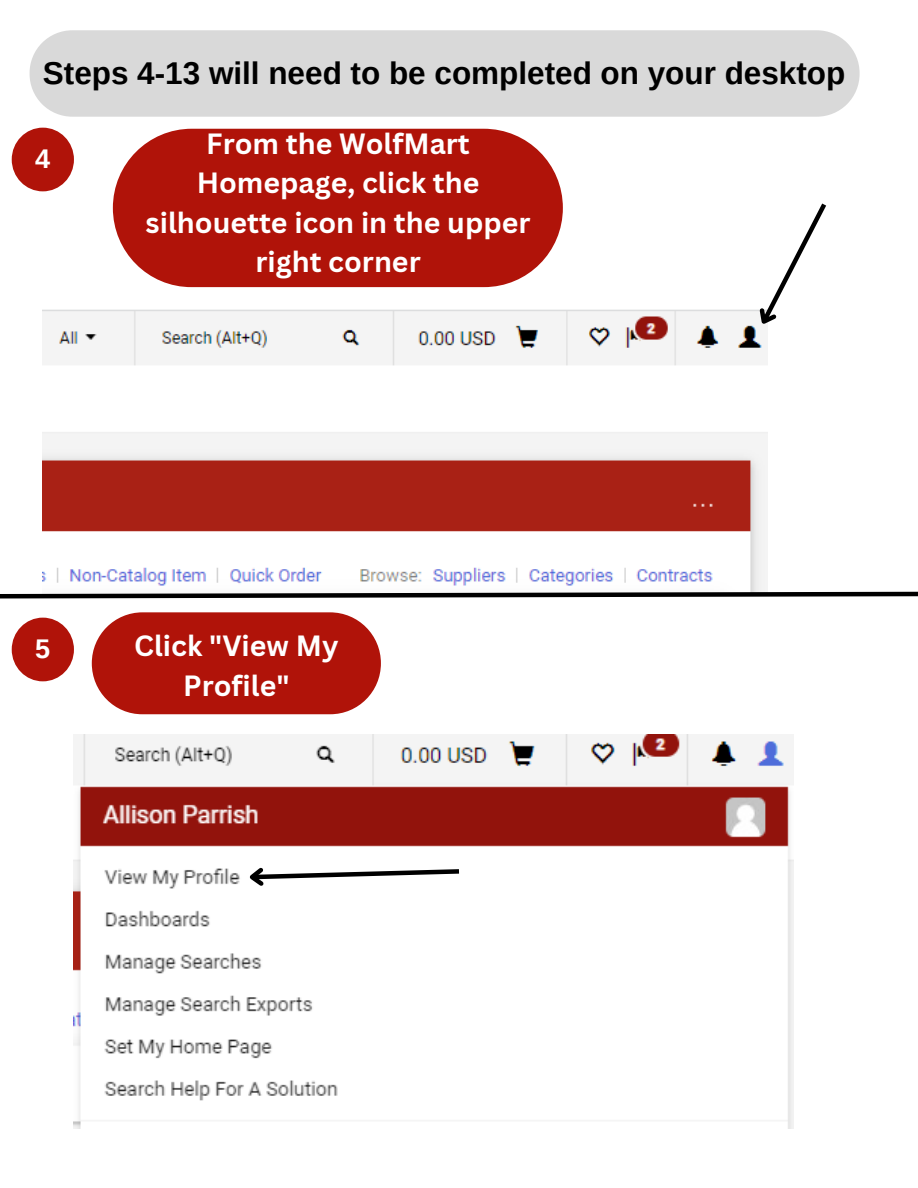
<style>
.page{position:relative;width:918px;height:1188px;background:#fff}
.page>*{position:absolute;margin:0;border:0;box-sizing:border-box;transform-origin:0 0}
.t1{font:700 31.5px "Arimo";color:#000}
.t2{font:700 28.5px/39.3px "Canva Sans";color:#fff;text-align:center}
.t3{font:700 27px "Arimo";color:#fff}
</style>
<div class="page">
<div style="left:12px;top:128px;width:62px;height:63px;background:#b01309;border-radius:50%"></div>
<div style="left:113px;top:129px;width:450px;height:158px;background:#b01309;border-radius:79px"></div>
<div style="left:12px;top:618px;width:62px;height:63px;background:#b01309;border-radius:50%"></div>
<div style="left:92px;top:612px;width:289px;height:102px;background:#b01309;border-radius:51px"></div>
<div style="left:30px;top:30px;width:830px;height:86px;background:#d9d9d9"></div>
<img style="left:43px;top:309px;width:724px;height:280px">
<svg style="left:749px;top:203px;width:78px;height:131px"></svg>
<svg style="left:0;top:589px;width:918px;height:10px"></svg>
<img style="left:74px;top:735px;width:720px;height:393px">
<svg style="left:244px;top:864px;width:220px;height:26px"></svg>
<p class="t1" style="left:43px;top:56px;width:804px">Steps 4-13 will need to be completed on your desktop</p>
<p class="t3" style="left:35px;top:144px;width:17px">4</p>
<p class="t2" style="left:146px;top:123px;width:386px">From the WolfMart<br>Homepage, click the silhouette icon in the upper right corner</p>
<p class="t3" style="left:35px;top:634px;width:17px">5</p>
<p class="t2" style="left:134px;top:626px;width:206px">Click "View My<br>Profile"</p>
</div>
